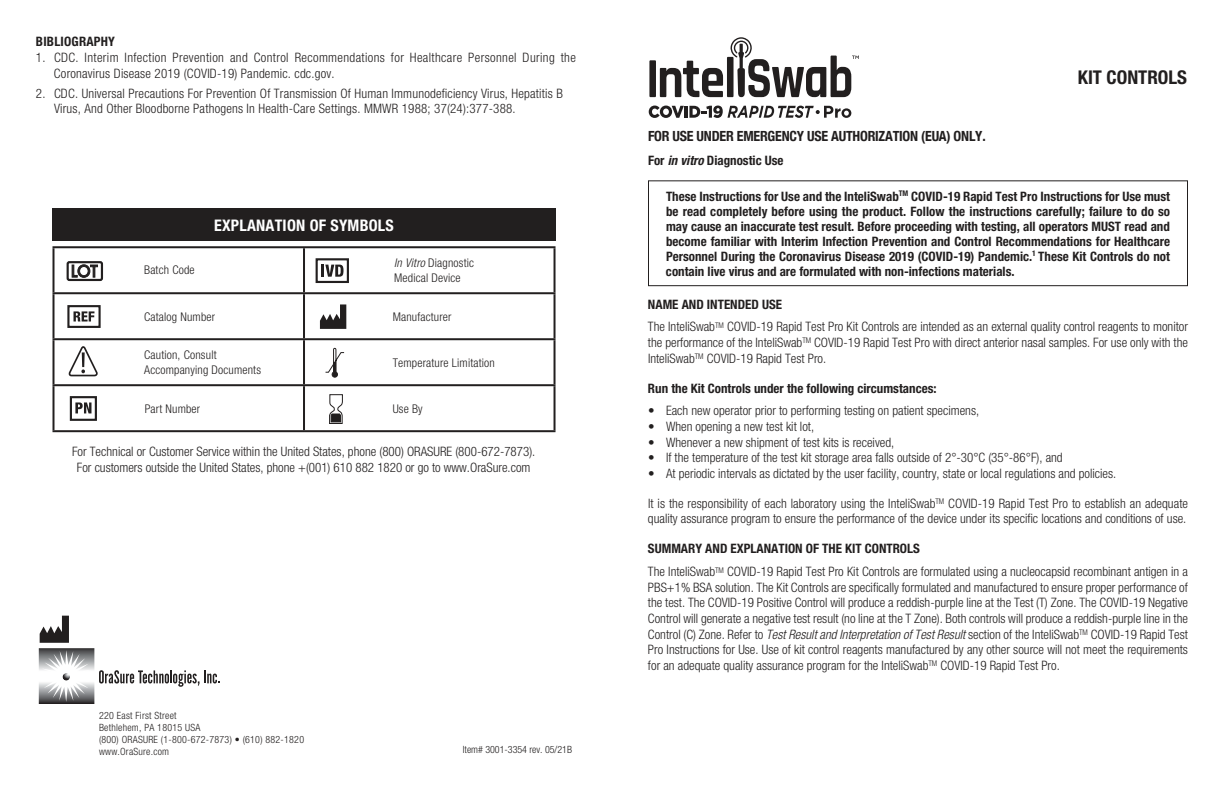
<style>
.page{position:relative;width:1224px;height:792px;background:#fff}
.page>*{position:absolute;margin:0;border:0;box-sizing:border-box;transform-origin:0 0}
.t1{font:700 condensed 19px "Helvetica Neue";color:#221f1f}
.t2{font:700 condensed 16px "Helvetica Neue";letter-spacing:.015em;color:#fff}
.t3{font:700 condensed 14px "Helvetica Neue";letter-spacing:-.015em;color:#221f1f}
.t4{font:300 condensed 13px/15.6px "Helvetica Neue";color:#221f1f}
.t5{font:700 condensed 13px/15px "Helvetica Neue";color:#221f1f;text-align:justify}
.t6{font:300 condensed 13px/15.6px "Helvetica Neue";letter-spacing:.03em;color:#221f1f}
.t7{font:300 condensed 12px/14.4px "Helvetica Neue";letter-spacing:.015em;color:#221f1f}
.t8{font:300 condensed 10px/12px "Helvetica Neue";letter-spacing:.025em;color:#221f1f}
.t9{font:300 condensed 10px "Helvetica Neue";color:#221f1f}
.s1{font-style:italic}
.s2{font-weight:700}
</style>
<div class="page">
<svg style="left:55px;top:248px;width:499px;height:182px"></svg>
<hr style="left:53px;top:246px;width:251px;height:2px;background:#221f1f">
<hr style="left:53px;top:248px;width:2px;height:44px;background:#221f1f">
<hr style="left:304px;top:246px;width:252px;height:2px;background:#221f1f">
<hr style="left:303px;top:248px;width:2px;height:44px;background:#221f1f">
<hr style="left:554px;top:248px;width:2px;height:44px;background:#221f1f">
<hr style="left:53px;top:292px;width:251px;height:2px;background:#221f1f">
<hr style="left:53px;top:294px;width:2px;height:44px;background:#221f1f">
<hr style="left:304px;top:292px;width:252px;height:2px;background:#221f1f">
<hr style="left:303px;top:294px;width:2px;height:44px;background:#221f1f">
<hr style="left:554px;top:294px;width:2px;height:44px;background:#221f1f">
<hr style="left:53px;top:338px;width:251px;height:2px;background:#221f1f">
<hr style="left:53px;top:340px;width:2px;height:44px;background:#221f1f">
<hr style="left:304px;top:338px;width:252px;height:2px;background:#221f1f">
<hr style="left:303px;top:340px;width:2px;height:44px;background:#221f1f">
<hr style="left:554px;top:340px;width:2px;height:44px;background:#221f1f">
<hr style="left:53px;top:384px;width:251px;height:2px;background:#221f1f">
<hr style="left:53px;top:386px;width:2px;height:44px;background:#221f1f">
<hr style="left:304px;top:384px;width:252px;height:2px;background:#221f1f">
<hr style="left:303px;top:386px;width:2px;height:44px;background:#221f1f">
<hr style="left:554px;top:386px;width:2px;height:44px;background:#221f1f">
<hr style="left:53px;top:430px;width:251px;height:2px;background:#221f1f">
<hr style="left:304px;top:430px;width:252px;height:2px;background:#221f1f">
<div style="left:53px;top:208px;width:503px;height:33px;background:#221f1f"></div>
<svg style="left:72px;top:264px;width:26px;height:14px"></svg>
<div style="left:67px;top:261px;width:36px;height:20px;border:2px solid #221f1f;border-radius:2px"></div>
<div style="left:67px;top:305px;width:34px;height:23px;border:2px solid #221f1f"></div>
<svg style="left:74px;top:311px;width:20px;height:11px"></svg>
<svg style="left:68px;top:344px;width:31px;height:33px"></svg>
<svg style="left:326px;top:348px;width:18px;height:29px"></svg>
<div style="left:332px;top:371px;width:6px;height:7px;border:1px solid #221f1f;border-radius:50%"></div>
<svg style="left:329px;top:394px;width:14px;height:30px"></svg>
<div style="left:70px;top:396px;width:27px;height:25px;border:2px solid #221f1f"></div>
<svg style="left:75px;top:402px;width:16px;height:11px"></svg>
<div style="left:316px;top:258px;width:33px;height:25px;border:2px solid #221f1f"></div>
<svg style="left:322px;top:265px;width:21px;height:12px"></svg>
<div style="left:648px;top:180px;width:540px;height:106px;border:1px solid #221f1f"></div>
<svg style="left:99px;top:670px;width:121px;height:17px"></svg>
<img style="left:39px;top:648px;width:55px;height:56px">
<svg style="left:41px;top:650px;width:51px;height:52px"></svg>
<svg style="left:40px;top:616px;width:29px;height:27px"></svg>
<div style="left:315px;top:300px;width:53px;height:34px;background:#fff"></div>
<svg style="left:320px;top:304px;width:26px;height:25px"></svg>
<div style="left:649px;top:60px;width:7px;height:37px;background:#221f1f"></div>
<svg style="left:660px;top:61px;width:63px;height:36px"></svg>
<div style="left:727px;top:57px;width:7px;height:40px;background:#221f1f"></div>
<svg style="left:730px;top:37px;width:129px;height:60px"></svg>
<svg style="left:649px;top:106px;width:202px;height:12px"></svg>
<p class="t5" style="left:36px;top:35px;width:80px">BIBLIOGRAPHY</p>
<p class="t6" style="left:54px;top:51px;width:523px;text-indent:-18px">1. CDC. Interim Infection Prevention and Control Recommendations for Healthcare Personnel During the<br>Coronavirus Disease 2019 (COVID-19) Pandemic. cdc.gov.</p>
<p class="t4" style="left:54px;top:86px;width:510px;text-indent:-18px">2. CDC. Universal Precautions For Prevention Of Transmission Of Human Immunodeficiency Virus, Hepatitis B<br>Virus, And Other Bloodborne Pathogens In Health-Care Settings. MMWR 1988; 37(24):377-388.</p>
<p class="t2" style="left:214px;top:219px;width:181px">EXPLANATION OF SYMBOLS</p>
<p class="t7" style="left:394px;top:257px;width:81px"><span class="s1">In Vitro</span> Diagnostic<br>Medical Device</p>
<p class="t7" style="left:144px;top:264px;width:52px">Batch Code</p>
<p class="t7" style="left:144px;top:311px;width:72px">Catalog Number</p>
<p class="t7" style="left:393px;top:310px;width:60px">Manufacturer</p>
<p class="t7" style="left:144px;top:349px;width:118px">Caution, Consult<br>Accompanying Documents</p>
<p class="t7" style="left:393px;top:357px;width:104px">Temperature Limitation</p>
<p class="t7" style="left:145px;top:403px;width:57px">Part Number</p>
<p class="t7" style="left:393px;top:403px;width:31px">Use By</p>
<p class="t4" style="left:72px;top:445px;width:465px;text-align:center">For Technical or Customer Service within the United States, phone (800) ORASURE (800-672-7873).<br>For customers outside the United States, phone +(001) 610 882 1820 or go to www.OraSure.com</p>
<p class="t8" style="left:99px;top:710px;width:207px">220 East First Street<br>Bethlehem, PA 18015 USA<br>(800) ORASURE (1-800-672-7873) • (610) 882-1820 www.OraSure.com</p>
<p class="t9" style="left:463px;top:746px;width:111px">Item# 3001-3354 rev. 05/21B</p>
<h1 class="t1" style="left:1078px;top:70px;width:111px">KIT CONTROLS</h1>
<p class="t3" style="left:648px;top:131px;width:339px">FOR USE UNDER EMERGENCY USE AUTHORIZATION (EUA) ONLY.</p>
<p class="t5" style="left:648px;top:154px;width:137px">For <span class="s1">in vitro</span> Diagnostic Use</p>
<p class="t5" style="left:666px;top:190px;width:506px">These Instructions for Use and the InteliSwab<sup>TM</sup> COVID-19 Rapid Test Pro Instructions for Use must be read completely before using the product. Follow the instructions carefully; failure to do so may cause an inaccurate test result. Before proceeding with testing, all operators MUST read and become familiar with Interim Infection Prevention and Control Recommendations for Healthcare Personnel During the Coronavirus Disease 2019 (COVID-19) Pandemic.<sup>1</sup> These Kit Controls do not contain live virus and are formulated with non-infections materials.</p>
<p class="t4" style="left:648px;top:294px;width:542px;line-height:22.8px"><span class="s2">NAME AND INTENDED USE<br></span>The InteliSwab<sup>TM</sup> COVID-19 Rapid Test Pro Kit Controls are intended as an external quality control reagents to monitor</p>
<p class="t4" style="left:648px;top:336px;width:541px">the performance of the InteliSwab<sup>TM</sup> COVID-19 Rapid Test Pro with direct anterior nasal samples. For use only with the<br>InteliSwab<sup>TM</sup> COVID-19 Rapid Test Pro.</p>
<p class="t5" style="left:648px;top:382px;width:290px">Run the Kit Controls under the following circumstances:</p>
<p class="t4" style="left:648px;top:404px;width:333px">• Each new operator prior to performing testing on patient specimens,</p>
<p class="t4" style="left:648px;top:420px;width:168px">• When opening a new test kit lot,</p>
<p class="t4" style="left:648px;top:435px;width:248px">• Whenever a new shipment of test kits is received,</p>
<p class="t4" style="left:648px;top:451px;width:416px">• If the temperature of the test kit storage area falls outside of 2°-30°C (35°-86°F), and</p>
<p class="t4" style="left:648px;top:466px;width:470px">• At periodic intervals as dictated by the user facility, country, state or local regulations and policies.</p>
<p class="t4" style="left:648px;top:496px;width:542px">It is the responsibility of each laboratory using the InteliSwab<sup>TM</sup> COVID-19 Rapid Test Pro to establish an adequate quality assurance program to ensure the performance of the device under its specific locations and conditions of use.</p>
<p class="t4" style="left:648px;top:538px;width:542px;line-height:22.8px"><span class="s2">SUMMARY AND EXPLANATION OF THE KIT CONTROLS<br></span>The InteliSwab<sup>TM</sup> COVID-19 Rapid Test Pro Kit Controls are formulated using a nucleocapsid recombinant antigen in a</p>
<p class="t4" style="left:648px;top:580px;width:542px;text-align:justify">PBS+1% BSA solution. The Kit Controls are specifically formulated and manufactured to ensure proper performance of the test. The COVID-19 Positive Control will produce a reddish-purple line at the Test (T) Zone. The COVID-19 Negative Control will generate a negative test result (no line at the T Zone). Both controls will produce a reddish-purple line in the Control (C) Zone. Refer to <span class="s1">Test Result and Interpretation of Test Result</span> section of the InteliSwab<sup>TM</sup> COVID-19 Rapid Test Pro Instructions for Use. Use of kit control reagents manufactured by any other source will not meet the requirements for an adequate quality assurance program for the InteliSwab<sup>TM</sup> COVID-19 Rapid Test Pro.</p>
</div>
